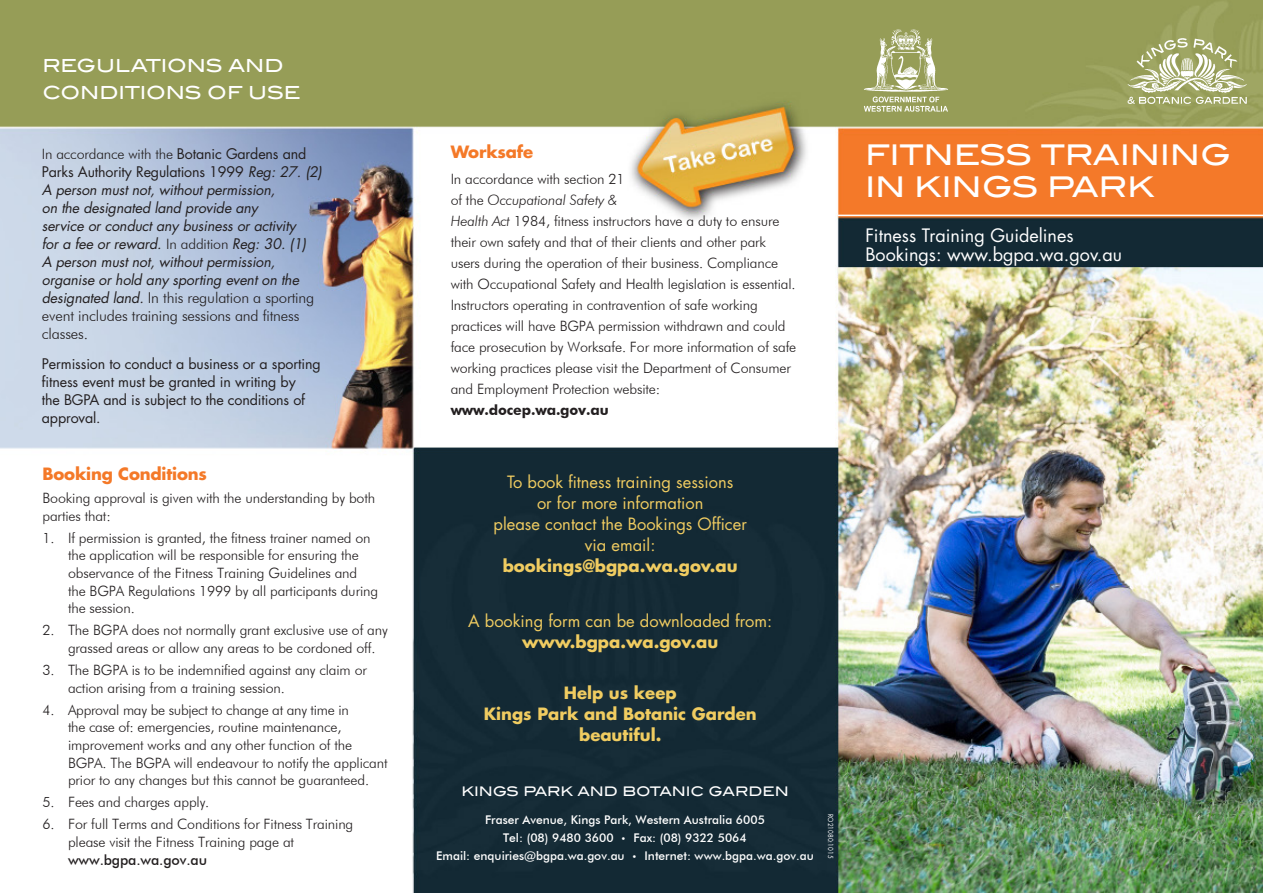
<style>
.page{position:relative;width:1263px;height:893px;background:#fff}
.page>*{position:absolute;margin:0;border:0;box-sizing:border-box;transform-origin:0 0}
.t1{font:28.5px/31.5px "Blair ITC Std";letter-spacing:-.01em;color:#fff}
.t2{font:18px/19.5px "Futura Std";color:#fff}
.t3{font:18px "Blair ITC Std";color:#fff}
.t4{font:16.5px/21px "Futura Std";color:#f0cc61;text-align:center}
.t5{font:700 16.5px/21px "Futura Std";color:#f0cc61;text-align:center}
.sub_HEADING{font:700 16.5px "Futura Std";letter-spacing:-.01em;color:#f47928}
.Body_9pt_light{font:300 15px/18px "Futura BT";letter-spacing:-.01em;color:#231f20}
.BODY_TAB{font:300 14.25px/17.7px "Futura BT";letter-spacing:-.01em;color:#231f20}
.Body_9pt_light-2{font:300 14.25px/21px "Futura BT";letter-spacing:-.01em;color:#231f20}
.Body_9pt_light-3{font:italic 14.25px/18px "Futura Std";letter-spacing:-.01em;color:#231f20}
.Body_9pt_light-4{font:14.25px/18px "Futura Std";letter-spacing:-.01em;color:#231f20}
.Futura_bullet_points{font:13.2px "Blair ITC Std";letter-spacing:-.01em;color:#fff}
.t6{font:500 12px/18px "Futura BT";color:#fff;text-align:center}
.t7{font:6.75px "Futura Std";letter-spacing:.005em;color:#fff;scale:.9 1}
.s1{font-family:"Futura BT";font-weight:300;font-style:normal}
.s2{font-style:normal}
.s3{font-family:"Futura Std";font-weight:400;font-style:italic;font-size:14.25px}
.s4{font-weight:500}
.s5{font-style:italic}
.s6{font-weight:700}
.s7{font-size:9px}
</style>
<div class="page">
<img style="left:0;top:0;width:1263px;height:893px">
<img style="left:843px;top:28px;width:411px;height:89px">
<hr style="left:838px;top:215px;width:425px;height:1px;background:#fff">
<p class="t3" style="left:43px;top:55px;width:242px">REGULATIONS AND</p>
<p class="t3" style="left:43px;top:82px;width:260px">CONDITIONS OF USE</p>
<p class="Body_9pt_light-3" style="left:42px;top:145px;width:282px"><span class="s1">In accordance with the</span> <span class="s2">Botanic Gardens and Parks Authority Regulations 1999</span> Reg: 27. (2)<br>A person must not, without permission,<br>on the designated land provide any<br>service or conduct any business or activity<br>for a fee or reward. <span class="s1">In addition</span> Reg: 30. (1)<br>A person must not, without permission, organise or hold any sporting event on the</p>
<p class="Body_9pt_light" style="left:42px;top:288px;width:274px"><span class="s3">designated land.</span> In this regulation a sporting</p>
<p class="Body_9pt_light" style="left:42px;top:306px;width:259px">event includes training sessions and fitness classes.</p>
<p class="Body_9pt_light-4" style="left:42px;top:355px;width:280px">Permission to conduct a business or a sporting fitness event must be granted in writing by<br>the BGPA and is subject to the conditions of approval.</p>
<p class="sub_HEADING" style="left:43px;top:463px;width:166px">Booking Conditions</p>
<p class="Body_9pt_light-2" style="left:43px;top:488px;width:334px;line-height:18px">Booking approval is given with the understanding by both parties that:</p>
<p class="BODY_TAB" style="left:68px;top:528px;width:312px;text-indent:-26px">1. If permission is granted, the fitness trainer named on the application will be responsible for ensuring the observance of the Fitness Training Guidelines and the BGPA Regulations 1999 by all participants during the session.</p>
<p class="BODY_TAB" style="left:68px;top:621px;width:321px;text-indent:-26px">2. The BGPA does not normally grant exclusive use of any grassed areas or allow any areas to be cordoned off.</p>
<p class="BODY_TAB" style="left:68px;top:661px;width:300px;text-indent:-26px">3. The BGPA is to be indemnified against any claim or action arising from a training session.</p>
<p class="BODY_TAB" style="left:68px;top:700px;width:321px;text-indent:-26px">4. Approval may be subject to change at any time in<br>the case of: emergencies, routine maintenance, improvement works and any other function of the BGPA. The BGPA will endeavour to notify the applicant prior to any changes but this cannot be guaranteed.</p>
<p class="BODY_TAB" style="left:43px;top:793px;width:168px">5. Fees and charges apply.</p>
<p class="BODY_TAB" style="left:68px;top:815px;width:287px;text-indent:-26px">6. For full Terms and Conditions for Fitness Training please visit the Fitness Training page at <span class="s4">www.bgpa.wa.gov.au</span></p>
<p class="sub_HEADING" style="left:451px;top:141px;width:84px">Worksafe</p>
<p class="Body_9pt_light-2" style="left:451px;top:168px;width:347px">In accordance with section 21<br>of the <span class="s5">Occupational Safety &amp;<br>Health Act</span> 1984, fitness instructors have a duty to ensure their own safety and that of their clients and other park users during the operation of their business. Compliance with Occupational Safety and Health legislation is essential.<br>Instructors operating in contravention of safe working practices will have BGPA permission withdrawn and could face prosecution by Worksafe. For more information of safe working practices please visit the Department of Consumer and Employment Protection website: <span class="s6">www.docep.wa.gov.au</span></p>
<p class="t4" style="left:494px;top:472px;width:255px">To book fitness training sessions<br>or for more information<br>please contact the Bookings Officer via email: <span class="s6">bookings@bgpa.wa.gov.au</span></p>
<p class="t4" style="left:468px;top:611px;width:306px">A booking form can be downloaded from: <span class="s6">www.bgpa.wa.gov.au</span></p>
<p class="t5" style="left:484px;top:682px;width:275px">Help us keep<br>Kings Park and Botanic Garden beautiful.</p>
<p class="Futura_bullet_points" style="left:461px;top:783px;width:329px">KINGS PARK AND BOTANIC GARDEN</p>
<p class="t6" style="left:485px;top:811px;width:281px">Fraser Avenue, Kings Park, Western Australia 6005</p>
<p class="t6" style="left:436px;top:829px;width:379px">Tel: (08) 9480 3600 <span class="s7">•</span> Fax: (08) 9322 5064<br>Email: enquiries@bgpa.wa.gov.au <span class="s7">•</span> Internet: www.bgpa.wa.gov.au</p>
<p class="t7" style="left:835px;top:814px;width:51px;rotate:90deg">RO21080:1015</p>
<p class="t1" style="left:865px;top:139px;width:368px">FITNESS TRAINING<br>IN KINGS PARK</p>
<p class="t2" style="left:865px;top:226px;width:258px">Fitness Training Guidelines<br>Bookings: www.bgpa.wa.gov.au</p>
</div>
